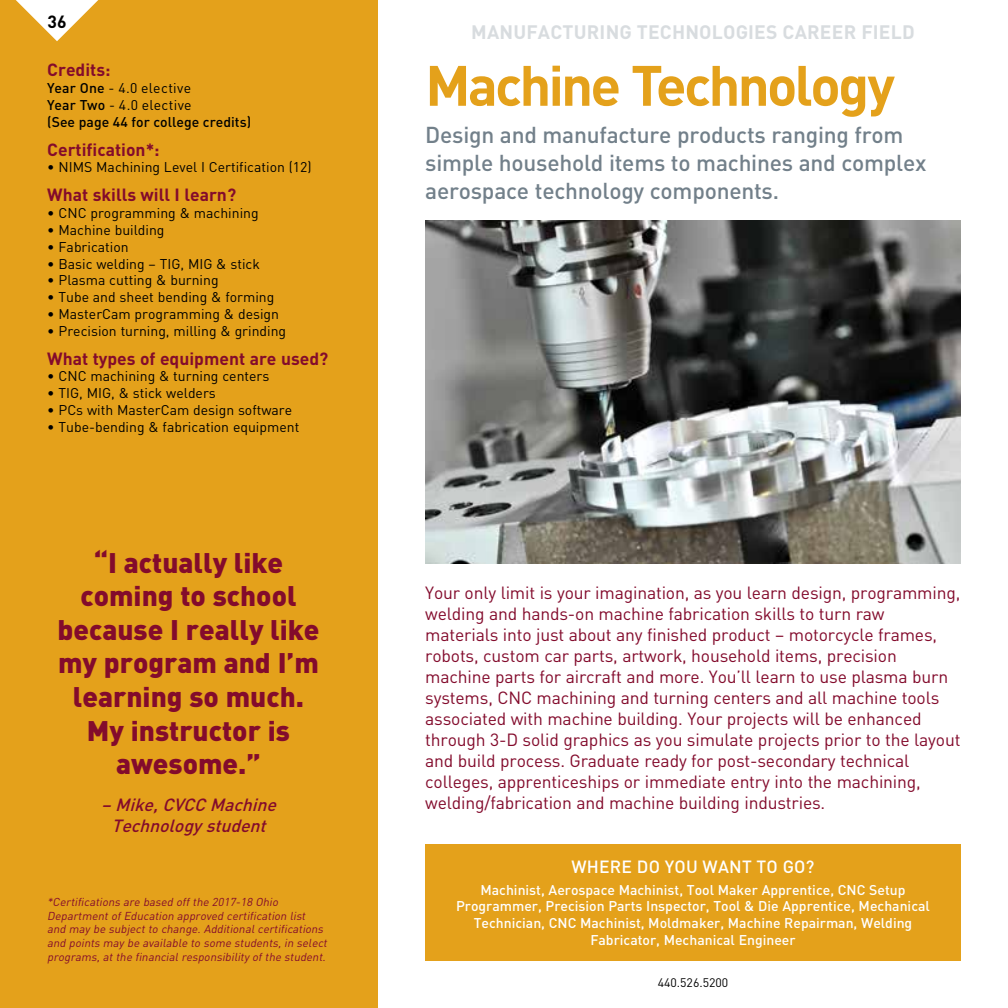
<style>
.page{position:relative;width:1008px;height:1008px;background:#fff}
.page>*{position:absolute;margin:0;border:0;box-sizing:border-box;transform-origin:0 0}
.t1{font:700 56px "DIN Pro";letter-spacing:-.05em;color:#e4a11b}
.t2{font:900 28px/33.6px "DIN Pro";color:#830b2c;text-align:center}
.t3{font:500 22.75px/28px "DIN Pro";letter-spacing:-.01em;color:#72808a}
.t4{font:700 19.25px "DIN Pro";letter-spacing:.01em;color:#d8dcdf}
.t5{font:17.5px/21px "DIN Pro";letter-spacing:-.01em;color:#830b2c}
.t6{font:700 17.5px "DIN Pro";color:#830b2c}
.t7{font:italic 500 17.5px/21px "DIN Pro";color:#830b2c;text-align:center}
.t8{font:500 17.5px "DIN Pro";letter-spacing:.01em;color:#fff}
.t9{font:700 17.5px "DIN Pro";color:#000}
.t10{font:14px "DIN Pro";color:#000}
.t11{font:500 14px/16.8px "DIN Pro";color:#fff;text-align:center}
.t12{font:500 14px/16.8px "DIN Pro";color:#000}
.t13{font:12.25px "DIN Pro";color:#000}
.t14{font:italic 11.38px/13.7px "DIN Pro";color:#830b2c}
.s1{font-weight:400}
</style>
<div class="page">
<div style="left:0;top:0;width:378px;height:1008px;background:#e4a11b"></div>
<svg style="left:16px;top:0;width:82px;height:41px"></svg>
<img style="left:425px;top:221px;width:536px;height:342px">
<div style="left:425px;top:844px;width:536px;height:117px;background:#e4a11b"></div>
<p class="t9" style="left:48px;top:10px;width:21px">36</p>
<p class="t6" style="left:47px;top:58px;width:65px">Credits:</p>
<p class="t12" style="left:47px;top:79px;width:205px">Year One <span class="s1">- 4.0 elective<br></span>Year Two <span class="s1">- 4.0 elective<br></span>(See page 44 for college credits)</p>
<p class="t6" style="left:47px;top:137px;width:114px">Certification*:</p>
<p class="t10" style="left:47px;top:158px;width:266px">• NIMS Machining Level I Certification (12)</p>
<p class="t6" style="left:47px;top:183px;width:190px">What skills will I learn?</p>
<p class="t10" style="left:47px;top:204px;width:213px">• CNC programming &amp; machining</p>
<p class="t10" style="left:47px;top:220px;width:119px">• Machine building</p>
<p class="t10" style="left:47px;top:237px;width:83px">• Fabrication</p>
<p class="t10" style="left:47px;top:254px;width:214px">• Basic welding – TIG, MIG &amp; stick</p>
<p class="t10" style="left:47px;top:271px;width:173px">• Plasma cutting &amp; burning</p>
<p class="t10" style="left:47px;top:288px;width:229px">• Tube and sheet bending &amp; forming</p>
<p class="t10" style="left:47px;top:304px;width:233px">• MasterCam programming &amp; design</p>
<p class="t10" style="left:47px;top:321px;width:240px">• Precision turning, milling &amp; grinding</p>
<p class="t6" style="left:47px;top:346px;width:283px">What types of equipment are used?</p>
<p class="t10" style="left:47px;top:367px;width:224px">• CNC machining &amp; turning centers</p>
<p class="t10" style="left:47px;top:384px;width:170px">• TIG, MIG, &amp; stick welders</p>
<p class="t10" style="left:47px;top:400px;width:247px">• PCs with MasterCam design software</p>
<p class="t10" style="left:47px;top:417px;width:254px">• Tube-bending &amp; fabrication equipment</p>
<h2 class="t2" style="left:57px;top:545px;width:264px">“I actually like coming to school because I really like my program and I’m learning so much.<br>My instructor is awesome.”</h2>
<p class="t7" style="left:101px;top:793px;width:182px">–Mike,CVCCMachine<br>Technologystudent</p>
<p class="t14" style="left:47px;top:895px;width:284px">*Certifications are based offthe 2017-18 Ohio DepartmentofEducation approved certification list and may be subjectto change.Additionalcertifications and points may be available to some students,in select programs,atthe financialresponsibility ofthe student.</p>
<p class="t4" style="left:471px;top:19px;width:445px">MANUFACTURING TECHNOLOGIES CAREER FIELD</p>
<h1 class="t1" style="left:425px;top:47px;width:471px">Machine Technology</h1>
<h3 class="t3" style="left:425px;top:120px;width:503px">Design and manufacture products ranging from simple household items to machines and complex aerospace technology components.</h3>
<p class="t5" style="left:425px;top:582px;width:537px">Your only limit is your imagination, as you learn design, programming, welding and hands-on machine fabrication skills to turn raw materials into just about any finished product – motorcycle frames, robots, custom car parts, artwork, household items, precision machine parts for aircraft and more. You’ll learn to use plasma burn systems, CNC machining and turning centers and all machine tools associated with machine building. Your projects will be enhanced through 3-D solid graphics as you simulate projects prior to the layout and build process. Graduate ready for post-secondary technical colleges, apprenticeships or immediate entry into the machining, welding/fabrication and machine building industries.</p>
<p class="t8" style="left:572px;top:855px;width:244px">WHERE DO YOU WANT TO GO?</p>
<p class="t11" style="left:456px;top:881px;width:475px">Machinist, Aerospace Machinist, Tool Maker Apprentice, CNC Setup Programmer, Precision Parts Inspector, Tool &amp; Die Apprentice, Mechanical Technician, CNC Machinist, Moldmaker, Machine Repairman, Welding Fabricator, Mechanical Engineer</p>
<p class="t13" style="left:658px;top:974px;width:72px">440.526.5200</p>
</div>
